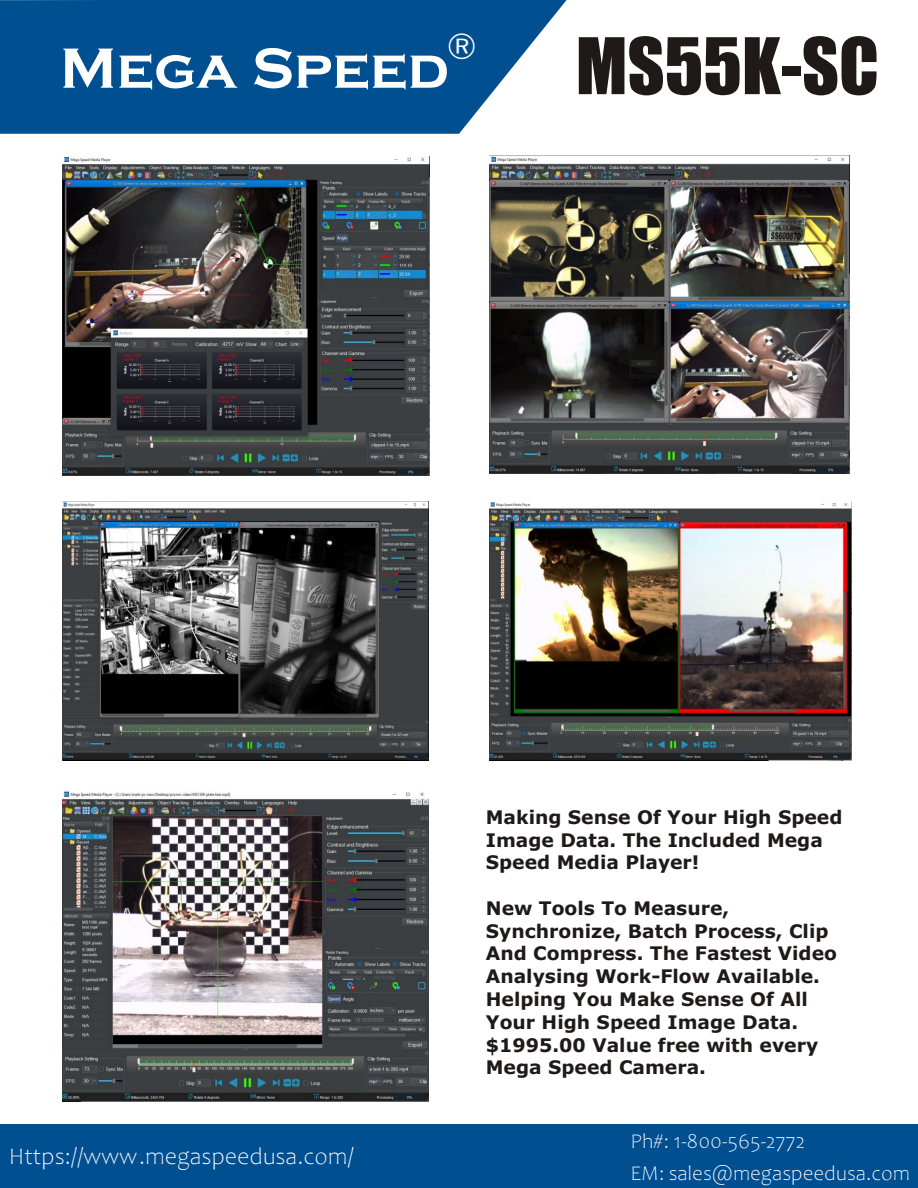
<style>
.page{position:relative;width:918px;height:1188px;background:#fff}
.page>*{position:absolute;margin:0;border:0;box-sizing:border-box;transform-origin:0 0}
.t1{font:72px "Impact";color:#1f1a17}
.t2{font:700 58.65px "Copperplate Gothic";color:#fff}
.t3{font:36px "Avant Garde Bk BT";color:#fff}
.t4{font:300 24px "Candara";color:#fff}
.t5{font:300 21px/32.1px "Candara";color:#fff}
.t6{font:700 18.75px/22.8px "Verdana";color:#1f1a17}
</style>
<div class="page">
<svg style="left:0;top:0;width:567px;height:134px;background:#175e9a"></svg>
<div style="left:0;top:1124px;width:918px;height:64px;background:#004f91"></div>
<img style="left:490px;top:502px;width:362px;height:258px">
<img style="left:62px;top:791px;width:366px;height:311px">
<img style="left:63px;top:157px;width:366px;height:319px">
<img style="left:490px;top:155px;width:360px;height:319px">
<img style="left:62px;top:502px;width:367px;height:259px">
<h3 class="t3" style="left:447px;top:32px;width:31px">®</h3>
<h1 class="t1" style="left:576px;top:37px;width:305px">MS55K-SC</h1>
<h2 class="t2" style="left:60px;top:33px;width:391px">Mega Speed</h2>
<p class="t4" style="left:9px;top:1146px;width:346px">Https://www.megaspeedusa.com/</p>
<p class="t6" style="left:486px;top:807px;width:358px">Making Sense Of Your High Speed<br>Image Data. The Included Mega<br>Speed Media Player!</p>
<p class="t6" style="left:486px;top:898px;width:353px">New Tools To Measure,<br>Synchronize, Batch Process, Clip<br>And Compress. The Fastest Video<br>Analysing Work-Flow Available.<br>Helping You Make Sense Of All<br>Your High Speed Image Data. $1995.00 Value free with every<br>Mega Speed Camera.</p>
<p class="t5" style="left:630px;top:1128px;width:281px">Ph#: 1-800-565-2772<br>EM: sales@megaspeedusa.com</p>
</div>
